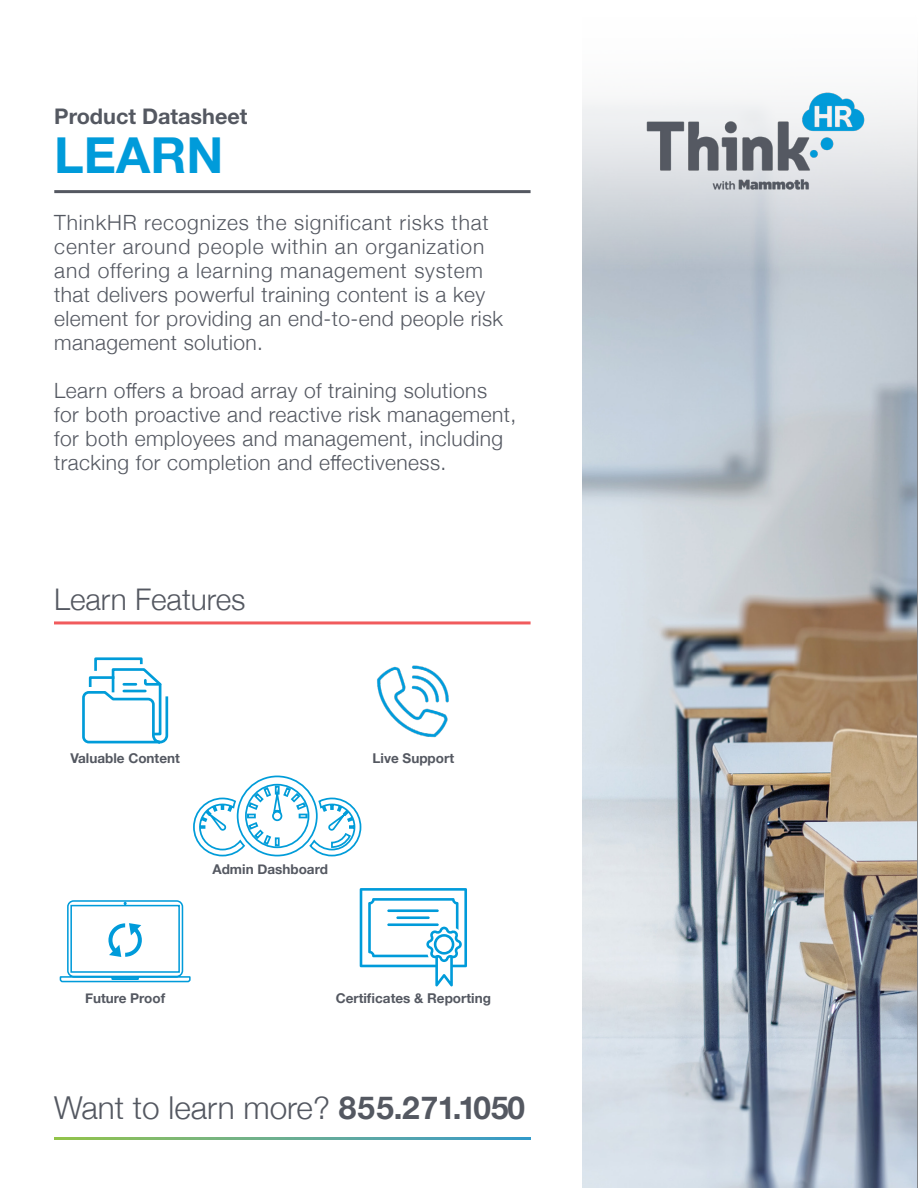
<style>
.page{position:relative;width:918px;height:1188px;background:#fff}
.page>*{position:absolute;margin:0;border:0;box-sizing:border-box;transform-origin:0 0}
.Title_Document{font:700 49.8px "Helvetica Neue LT Std";color:#009bda}
.List_Paragraph_Numbe{font:300 31.5px "Helvetica Neue";color:#545861}
.List_Paragraph_Numbe-2{font:300 29.85px "Helvetica Neue";color:#545861}
.Type_Document{font:700 21.6px "Helvetica Neue LT Std";color:#545861}
.List_Paragraph_Numbe-3{font:300 21px/24px "Helvetica Neue";letter-spacing:.04em;color:#545861}
.List_Paragraph_Numbe-4{font:300 21px/24px "Helvetica Neue";letter-spacing:.02em;color:#545861}
.List_Paragraph_Numbe-5{font:700 13.5px "Helvetica Neue";color:#545861}
.s1{font-weight:700}
</style>
<div class="page">
<img style="left:582px;top:102px;width:335px;height:1086px">
<hr style="left:54px;top:190px;width:477px;height:3px;background:#545861">
<svg style="left:54px;top:1137px;width:476px;height:3px"></svg>
<hr style="left:54px;top:621px;width:477px;height:3px;background:#f15b5d">
<svg style="left:59px;top:900px;width:132px;height:83px"></svg>
<img style="left:377px;top:665px;width:72px;height:73px">
<svg style="left:360px;top:888px;width:107px;height:99px"></svg>
<svg style="left:193px;top:775px;width:169px;height:82px"></svg>
<svg style="left:82px;top:657px;width:87px;height:87px"></svg>
<img style="left:621px;top:92px;width:270px;height:98px">
<p class="Type_Document" style="left:54px;top:103px;width:195px">Product Datasheet</p>
<p class="Title_Document" style="left:54px;top:125px;width:171px">LEARN</p>
<p class="List_Paragraph_Numbe-3" style="left:54px;top:209px;width:450px">ThinkHR recognizes the significant risks that center around people within an organization and offering a learning management system that delivers powerful training content is a key element for providing an end-to-end people risk management solution.</p>
<p class="List_Paragraph_Numbe-4" style="left:54px;top:377px;width:464px">Learn offers a broad array of training solutions for both proactive and reactive risk management, for both employees and management, including tracking for completion and effectiveness.</p>
<p class="List_Paragraph_Numbe-2" style="left:54px;top:576px;width:193px">Learn Features</p>
<p class="List_Paragraph_Numbe-5" style="left:70px;top:748px;width:111px">Valuable Content</p>
<p class="List_Paragraph_Numbe-5" style="left:373px;top:748px;width:83px">Live Support</p>
<p class="List_Paragraph_Numbe-5" style="left:212px;top:859px;width:117px">Admin Dashboard</p>
<p class="List_Paragraph_Numbe-5" style="left:85px;top:987px;width:82px">Future Proof</p>
<p class="List_Paragraph_Numbe-5" style="left:336px;top:987px;width:157px">Certificates &amp; Reporting</p>
<p class="List_Paragraph_Numbe" style="left:54px;top:1082px;width:472px">Want to learn more? <span class="s1">855.271.1050</span></p>
</div>
